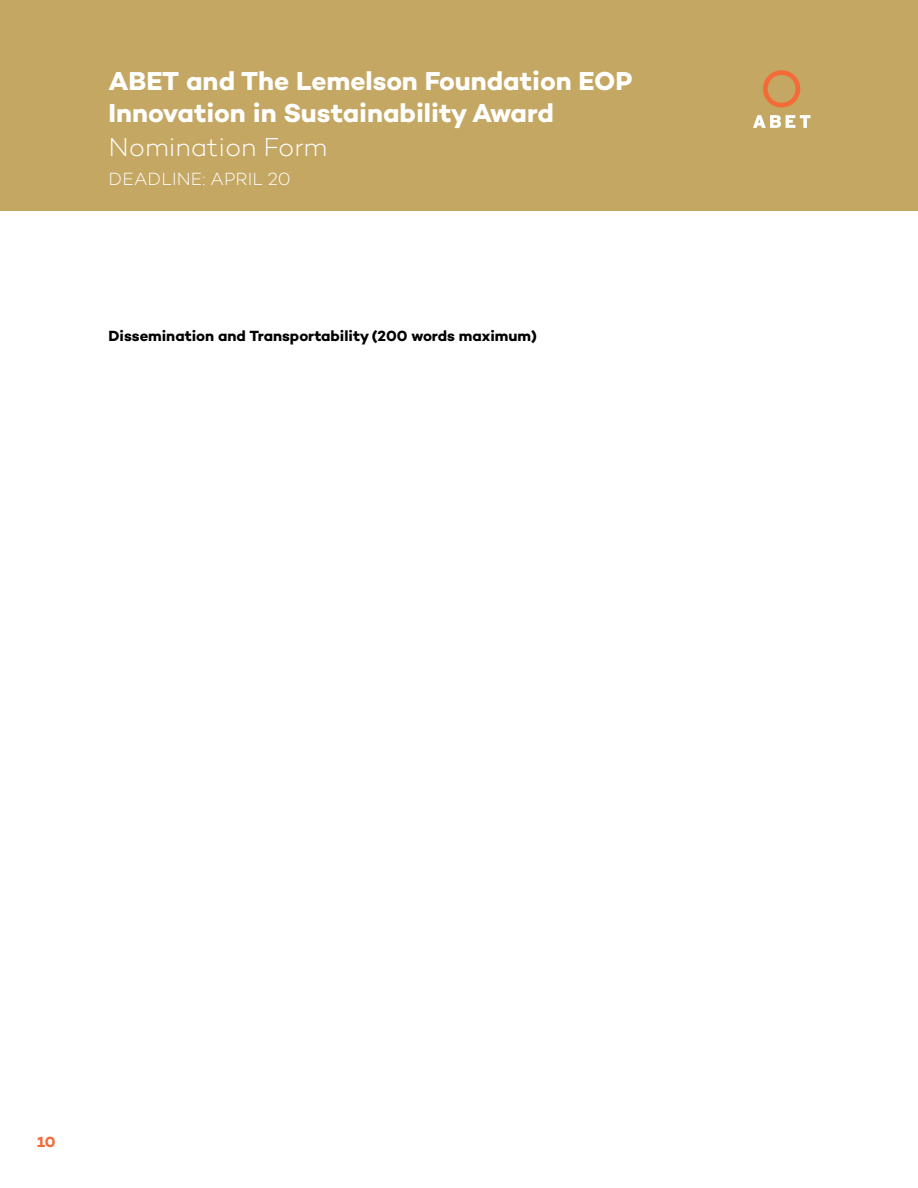
<style>
.page{position:relative;width:918px;height:1188px;background:#fff}
.page>*{position:absolute;margin:0;border:0;box-sizing:border-box;transform-origin:0 0}
.t1{font:700 26.4px/31.7px "Campton";color:#fff}
.t2{font:300 26.4px "Campton";color:#fff}
.t3{font:300 18px "Campton";letter-spacing:.01em;color:#fff}
.t4{font:700 15px "Campton";color:#000}
.t5{font:700 15px "Campton";color:#f36c38}
</style>
<div class="page">
<div style="left:0;top:0;width:918px;height:211px;background:#c4a762"></div>
<svg style="left:753px;top:115px;width:57px;height:13px"></svg>
<svg style="left:763px;top:70px;width:37px;height:38px"></svg>
<p class="t1" style="left:108px;top:65px;width:525px">ABET and The Lemelson Foundation EOP<br>Innovation in Sustainability Award</p>
<p class="t2" style="left:108px;top:131px;width:220px">Nomination Form</p>
<p class="t3" style="left:109px;top:168px;width:184px">DEADLINE: APRIL 20</p>
<p class="t4" style="left:108px;top:326px;width:430px">Dissemination and Transportability (200 words maximum)</p>
<p class="t5" style="left:37px;top:1132px;width:20px">10</p>
</div>
